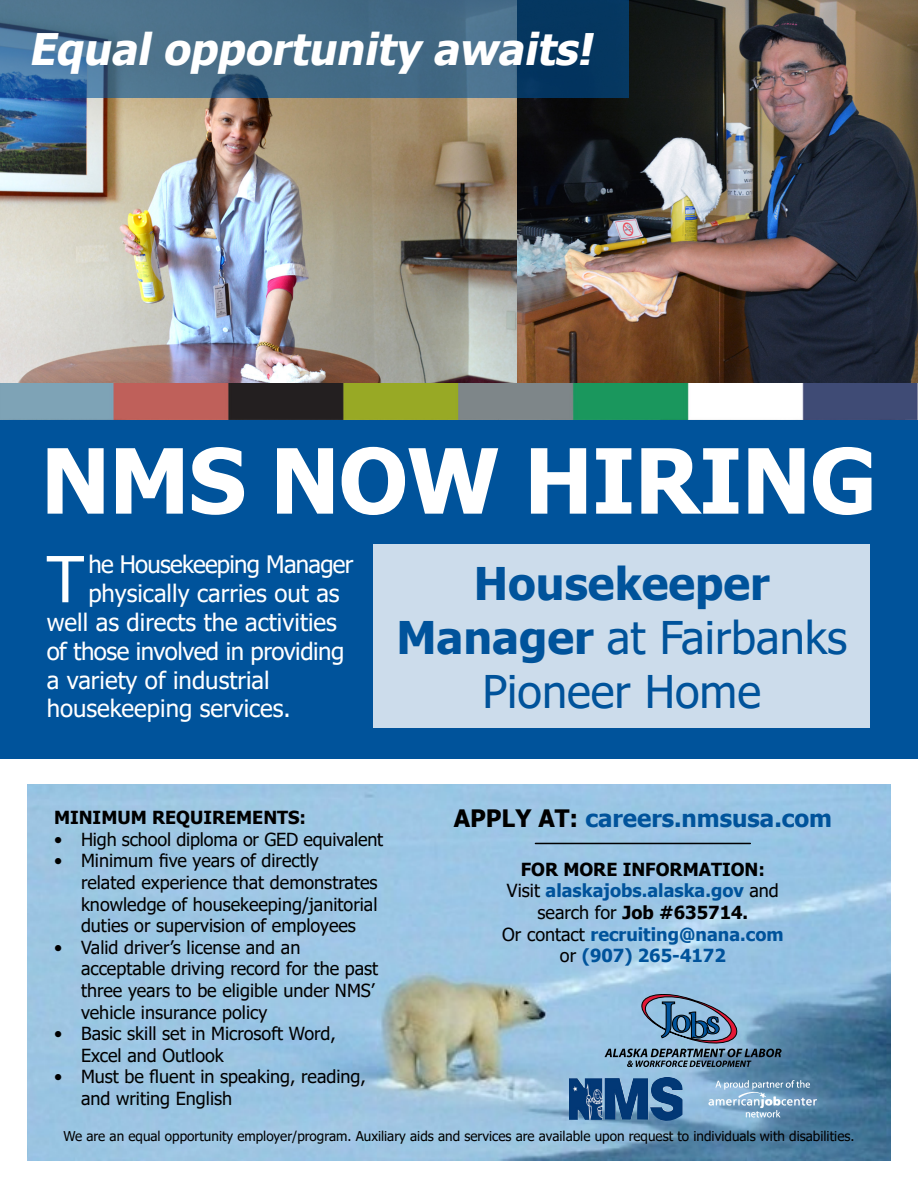
<style>
.page{position:relative;width:918px;height:1188px;background:#fff}
.page>*{position:absolute;margin:0;border:0;box-sizing:border-box;transform-origin:0 0}
.Header_1{font:700 90px "Tahoma";letter-spacing:-.01em;color:#fff}
.t1{font:63.6px "Tahoma";color:#fff}
.Header_1-2{font:45px/54px "Tahoma";color:#00539b;text-align:center}
.Header_2{font:italic 700 43.5px "Tahoma";color:#fff}
.t2{font:24px "Tahoma";color:#fff}
.t3{font:700 24px "Tahoma";color:#00539b}
.t4{font:24px "Tahoma";letter-spacing:-.02em;color:#fff}
.t5{font:24px "Tahoma";letter-spacing:-.03em;color:#fff}
.t6{font:18px/21.6px "Tahoma";color:#000}
.t7{font:700 18px/21.6px "Tahoma";color:#00539b;text-align:center}
.t8{font:700 18px "Tahoma";color:#000}
.t9{font:13.5px "Tahoma";color:#000}
.s1{font-weight:700}
.s2{color:#000}
.s3{font-weight:400;color:#000}
</style>
<div class="page">
<div style="left:0;top:420px;width:918px;height:338px;background:#00539b"></div>
<div style="left:374px;top:545px;width:496px;height:183px;background:#ccdceb"></div>
<img style="left:0;top:0;width:918px;height:420px">
<img style="left:27px;top:784px;width:864px;height:377px">
<svg style="left:605px;top:994px;width:177px;height:73px;background:#7596b3"></svg>
<svg style="left:0;top:0;width:628px;height:97px;background:#3a6383"></svg>
<img style="left:569px;top:1077px;width:114px;height:46px">
<img style="left:744px;top:1080px;width:61px;height:8px">
<hr style="left:535px;top:843px;width:215px;height:1px;background:#000">
<h2 class="Header_2" style="left:29px;top:19px;width:576px">Equalopportunity awaits!</h2>
<h1 class="Header_1" style="left:41px;top:418px;width:838px">NMS NOW HIRING</h1>
<p class="t1" style="left:47px;top:537px;width:39px">T</p>
<p class="t5" style="left:88px;top:549px;width:267px">he Housekeeping Manager</p>
<p class="t2" style="left:88px;top:577px;width:253px">physically carries out as</p>
<p class="t2" style="left:47px;top:606px;width:292px">well as directs the activities</p>
<p class="t4" style="left:47px;top:635px;width:299px">of those involved in providing</p>
<p class="t2" style="left:47px;top:664px;width:224px">a variety of industrial</p>
<p class="t2" style="left:47px;top:693px;width:246px">housekeeping services.</p>
<h1 class="Header_1-2" style="left:396px;top:559px;width:452px"><span class="s1">Housekeeper<br>Manager</span> at Fairbanks<br>Pioneer Home</h1>
<p class="t8" style="left:54px;top:805px;width:254px">MINIMUM REQUIREMENTS:</p>
<p class="t6" style="left:54px;top:829px;width:331px">• High school diploma or GED equivalent</p>
<p class="t6" style="left:81px;top:851px;width:298px;text-indent:-27px">• Minimum five years of directly related experience that demonstrates knowledge of housekeeping/janitorial duties or supervision of employees</p>
<p class="t6" style="left:81px;top:937px;width:299px;text-indent:-27px">• Valid driver’s license and an acceptable driving record for the past three years to be eligible under NMS’ vehicle insurance policy</p>
<p class="t6" style="left:81px;top:1024px;width:256px;text-indent:-27px">• Basic skill set in Microsoft Word,<br>Excel and Outlook</p>
<p class="t6" style="left:81px;top:1067px;width:287px;text-indent:-27px">• Must be fluent in speaking, reading, and writing English</p>
<p class="t3" style="left:454px;top:802px;width:380px"><span class="s2">APPLY AT:</span> careers.nmsusa.com</p>
<p class="t8" style="left:521px;top:857px;width:246px">FOR MORE INFORMATION:</p>
<p class="t7" style="left:507px;top:881px;width:273px"><span class="s3">Visit</span> alaskajobs.alaska.gov <span class="s3">and search for</span> <span class="s2">Job #635714.</span></p>
<p class="t7" style="left:502px;top:924px;width:283px"><span class="s3">Or contact</span> recruiting@nana.com <span class="s3">or</span> (907) 265-4172</p>
<p class="t9" style="left:63px;top:1127px;width:793px">We are an equal opportunity employer/program. Auxiliary aids and services are available upon request to individuals with disabilities.</p>
</div>
